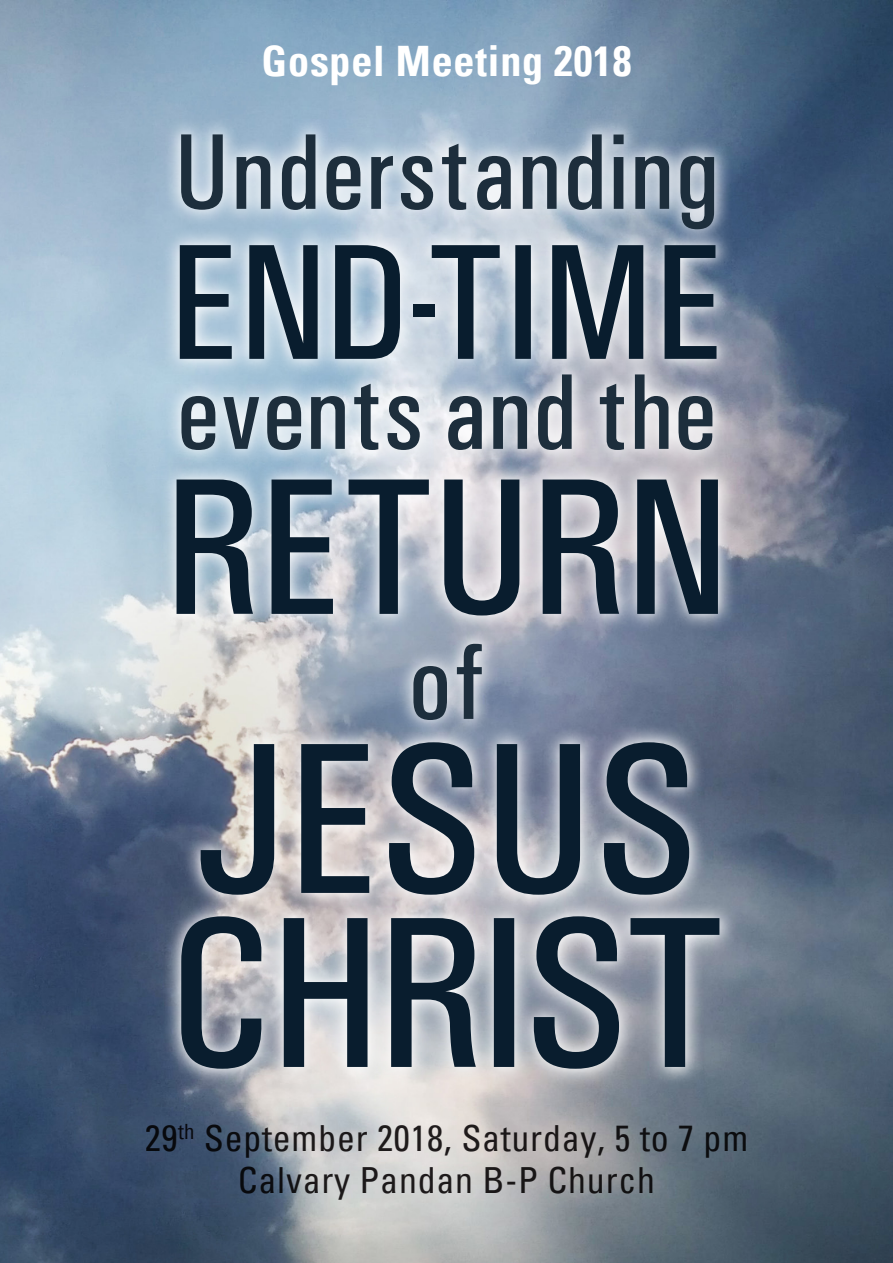
<style>
.page{position:relative;width:893px;height:1263px;background:#fff}
.page>*{position:absolute;margin:0;border:0;box-sizing:border-box;transform-origin:0 0}
.t1{font:500 condensed 216px "Univers";letter-spacing:-.02em;color:#091d2e}
.t2{font:500 condensed 195px "Univers";letter-spacing:-.01em;color:#091d2e}
.t3{font:500 condensed 165px "Univers";color:#091d2e}
.t4{font:500 condensed 108px "Univers";letter-spacing:.015em;color:#1d2e3c}
.t5{font:700 condensed 42px "Univers";letter-spacing:.02em;color:#fff}
.t6{font:condensed 36px/42px "Univers";letter-spacing:.02em;color:#231f20;text-align:center}
</style>
<div class="page">
<img style="left:0;top:0;width:893px;height:1263px">
<svg style="left:159px;top:116px;width:579px;height:972px;background:#bfc6d0"></svg>
<p class="t5" style="left:262px;top:36px;width:371px">Gospel Meeting 2018</p>
<p class="t4" style="left:174px;top:109px;width:547px">Understanding</p>
<p class="t3" style="left:169px;top:206px;width:556px">END-TIME</p>
<p class="t4" style="left:177px;top:349px;width:540px">events and the</p>
<p class="t2" style="left:164px;top:433px;width:567px">RETURN</p>
<p class="t4" style="left:408px;top:619px;width:78px">of</p>
<p class="t1" style="left:196px;top:693px;width:503px">JESUS</p>
<p class="t1" style="left:166px;top:867px;width:561px">CHRIST</p>
<p class="t6" style="left:145px;top:1116px;width:605px">29<sup>th</sup> September 2018, Saturday, 5 to 7 pm<br>Calvary Pandan B-P Church</p>
</div>
